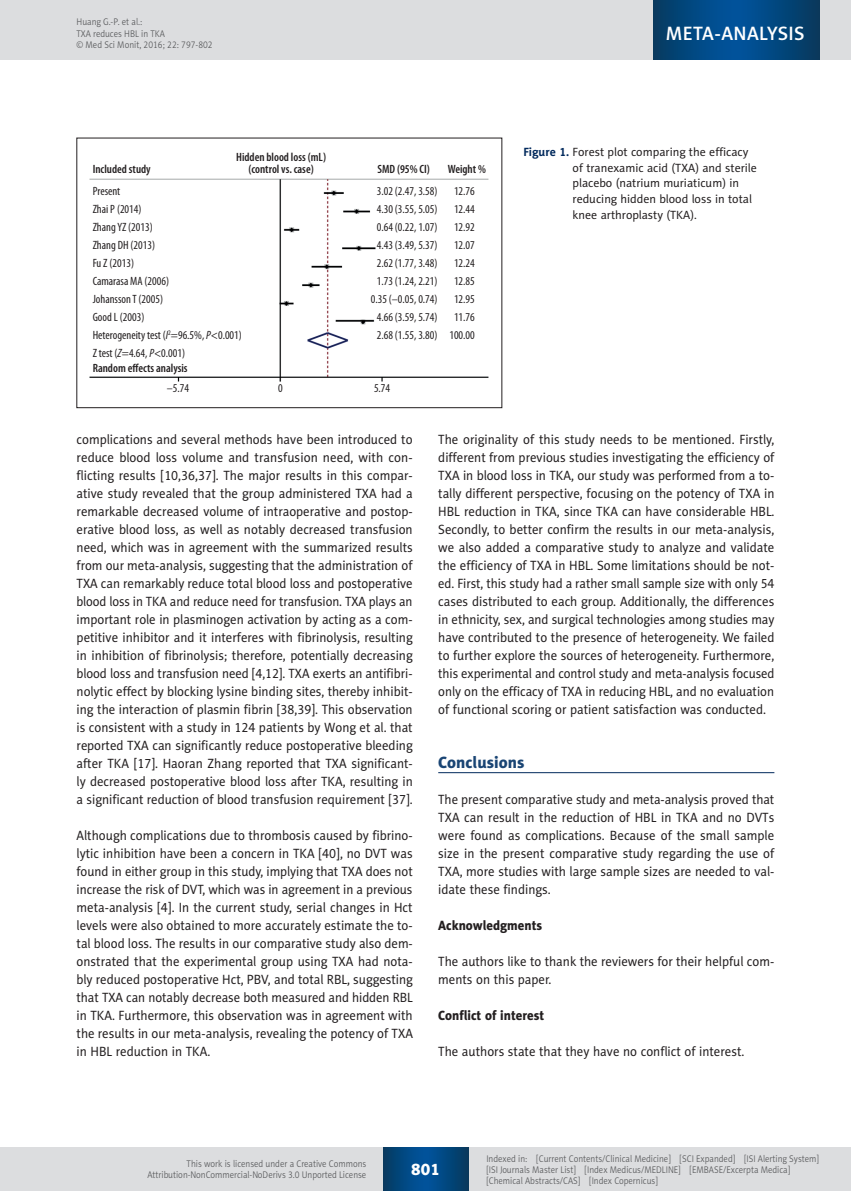
<style>
.page{position:relative;width:851px;height:1191px;background:#fff}
.page>*{position:absolute;margin:0;border:0;box-sizing:border-box;transform-origin:0 0}
.t1{font:19.5px "Naomi Sans EFN Medium";letter-spacing:.01em;color:#fff}
.MSM_Headline_1{font:16.5px "Naomi Sans EFN Heavy";color:#1a4574}
.t2{font:16.5px "Naomi Sans EFN Heavy";color:#fff}
.MSM_Body{font:13.5px/18px "Naomi Sans EFN";color:#231f20;text-align:justify;scale:.95 1}
.MSM_Body-2{font:13.5px/18px "Naomi Sans EFN";color:#231f20;text-align:justify;scale:.94 1}
.MSM_Headline_2{font:13.5px "Naomi Sans EFN Heavy";color:#231f20;scale:.95 1}
.t3{font:condensed 12px/18px "Myriad Pro";color:#231f20}
.MSM_Rycina_tytul{font:12px/15.8px "Naomi Sans EFN";color:#231f20}
.t4{font:600 condensed 12px/12px "Myriad Pro";color:#231f20;text-align:center}
.t5{font:9.75px/11.2px "Naomi Sans EFN Light";color:#57585a;scale:.9 1}
.s1{font-style:italic}
.s2{font-weight:600}
.s3{font-weight:400}
.s4{font-weight:700;color:#00295c}
</style>
<div class="page">
<hr style="left:438px;top:772px;width:336px;height:1px;background:#00295c">
<img style="left:89px;top:178px;width:400px;height:204px">
<div style="left:77px;top:138px;width:425px;height:270px;border:1px solid #231f20"></div>
<div style="left:0;top:1148px;width:850px;height:43px;background:#dcdddf"></div>
<svg style="left:383px;top:1147px;width:85px;height:43px;background:#02477e"></svg>
<div style="left:0;top:0;width:850px;height:60px;background:#dcdddf"></div>
<svg style="left:653px;top:0;width:166px;height:60px;background:#02477e"></svg>
<p class="t5" style="left:77px;top:16px;width:153px">Huang G.-P. et al.:<br>TXA reduces HBL in TKA<br>© Med Sci Monit, 2016; 22: 797-802</p>
<h1 class="t1" style="left:665px;top:22px;width:140px">META-ANALYSIS</h1>
<p class="t4" style="left:93px;top:164px;width:59px">Included study</p>
<p class="t4" style="left:236px;top:151px;width:91px">Hidden blood loss (mL) (control vs. case)</p>
<p class="t3" style="left:93px;top:182px;width:151px">Present<br>Zhai P (2014)<br>Zhang YZ (2013)<br>Zhang DH (2013)<br>Fu Z (2013)<br>Camarasa MA (2006)<br>Johansson T (2005)<br>Good L (2003)<br>Heterogeneity test (<span class="s1">I</span><sup>2</sup>=96.5%, <span class="s1">P</span>&lt;0.001)<br>Z test (<span class="s1">Z</span>=4.64, <span class="s1">P</span>&lt;0.001)</p>
<p class="t4" style="left:93px;top:362px;width:96px">Random effects analysis</p>
<p class="t3" style="left:377px;top:159px;width:62px;line-height:21.9px"><span class="s2">SMD (95% CI)<br></span>3.02 (2.47, 3.58)</p>
<p class="t3" style="left:371px;top:200px;width:68px;text-align:center">4.30 (3.55, 5.05)<br>0.64 (0.22, 1.07)<br>4.43 (3.49, 5.37)<br>2.62 (1.77, 3.48)<br>1.73 (1.24, 2.21)<br>0.35 (–0.05, 0.74)<br>4.66 (3.59, 5.74)<br>2.68 (1.55, 3.80)</p>
<p class="t3" style="left:167px;top:379px;width:24px">–5.74</p>
<p class="t3" style="left:278px;top:379px;width:6px">0</p>
<p class="t3" style="left:374px;top:379px;width:18px">5.74</p>
<p class="t4" style="left:447px;top:159px;width:40px;line-height:21.9px">Weight %<br><span class="s3">12.76</span></p>
<p class="t3" style="left:449px;top:200px;width:27px;text-align:center">12.44<br>12.92<br>12.07<br>12.24<br>12.85<br>12.95<br>11.76<br>100.00</p>
<p class="MSM_Rycina_tytul" style="left:572px;top:144px;width:186px;text-indent:-49px"><span class="s4">Figure 1.</span> Forest plot comparing the efficacy of tranexamic acid (TXA) and sterile placebo (natrium muriaticum) in reducing hidden blood loss in total knee arthroplasty (TKA).</p>
<p class="MSM_Body" style="left:77px;top:430px;width:355px">complications and several methods have been introduced to reduce blood loss volume and transfusion need, with con&shy;flicting results [10,36,37]. The major results in this compar&shy;ative study revealed that the group administered TXA had a remarkable decreased volume of intraoperative and postop&shy;erative blood loss, as well as notably decreased transfusion need, which was in agreement with the summarized results from our meta-analysis, suggesting that the administration of TXA can remarkably reduce total blood loss and postoperative blood loss in TKA and reduce need for transfusion. TXA plays an important role in plasminogen activation by acting as a com&shy;petitive inhibitor and it interferes with fibrinolysis, resulting in inhibition of fibrinolysis; therefore, potentially decreasing blood loss and transfusion need [4,12]. TXA exerts an antifibri&shy;nolytic effect by blocking lysine binding sites, thereby inhibit&shy;ing the interaction of plasmin fibrin [38,39]. This observation is consistent with a study in 124 patients by Wong et al. that reported TXA can significantly reduce postoperative bleeding after TKA [17]. Haoran Zhang reported that TXA significant&shy;ly decreased postoperative blood loss after TKA, resulting in a significant reduction of blood transfusion requirement [37].</p>
<p class="MSM_Body" style="left:77px;top:826px;width:355px">Although complications due to thrombosis caused by fibrino&shy;lytic inhibition have been a concern in TKA [40], no DVT was found in either group in this study, implying that TXA does not increase the risk of DVT, which was in agreement in a previous meta-analysis [4]. In the current study, serial changes in Hct levels were also obtained to more accurately estimate the to&shy;tal blood loss. The results in our comparative study also dem&shy;onstrated that the experimental group using TXA had nota&shy;bly reduced postoperative Hct, PBV, and total RBL, suggesting that TXA can notably decrease both measured and hidden RBL in TKA. Furthermore, this observation was in agreement with the results in our meta-analysis, revealing the potency of TXA in HBL reduction in TKA.</p>
<p class="MSM_Body" style="left:438px;top:430px;width:355px">The originality of this study needs to be mentioned. Firstly, different from previous studies investigating the efficiency of TXA in blood loss in TKA, our study was performed from a to&shy;tally different perspective, focusing on the potency of TXA in HBL reduction in TKA, since TKA can have considerable HBL.<br>Secondly, to better confirm the results in our meta-analysis, we also added a comparative study to analyze and validate the efficiency of TXA in HBL. Some limitations should be not&shy;ed. First, this study had a rather small sample size with only 54 cases distributed to each group. Additionally, the differences in ethnicity, sex, and surgical technologies among studies may have contributed to the presence of heterogeneity. We failed to further explore the sources of heterogeneity. Furthermore, this experimental and control study and meta-analysis focused only on the efficacy of TXA in reducing HBL, and no evaluation of functional scoring or patient satisfaction was conducted.</p>
<p class="MSM_Headline_1" style="left:438px;top:752px;width:88px">Conclusions</p>
<p class="MSM_Body-2" style="left:438px;top:790px;width:359px">The present comparative study and meta-analysis proved that TXA can result in the reduction of HBL in TKA and no DVTs were found as complications. Because of the small sample size in the present comparative study regarding the use of TXA, more studies with large sample sizes are needed to val&shy;idate these findings.</p>
<p class="MSM_Headline_2" style="left:438px;top:917px;width:111px">Acknowledgments</p>
<p class="MSM_Body" style="left:438px;top:952px;width:355px">The authors like to thank the reviewers for their helpful com&shy;ments on this paper.</p>
<p class="MSM_Headline_2" style="left:438px;top:1007px;width:113px">Conflict of interest</p>
<p class="MSM_Body" style="left:438px;top:1042px;width:324px">The authors state that they have no conflict of interest.</p>
<p class="t5" style="left:147px;top:1158px;width:245px;text-align:right">This work is licensed under a Creative Commons<br>Attribution-NonCommercial-NoDerivs 3.0 Unported License</p>
<p class="t2" style="left:411px;top:1159px;width:30px">801</p>
<p class="t5" style="left:486px;top:1152px;width:371px">Indexed in: [Current Contents/Clinical Medicine] [SCI Expanded] [ISI Alerting System] [ISI Journals Master List] [Index Medicus/MEDLINE] [EMBASE/Excerpta Medica] [Chemical Abstracts/CAS] [Index Copernicus]</p>
</div>
